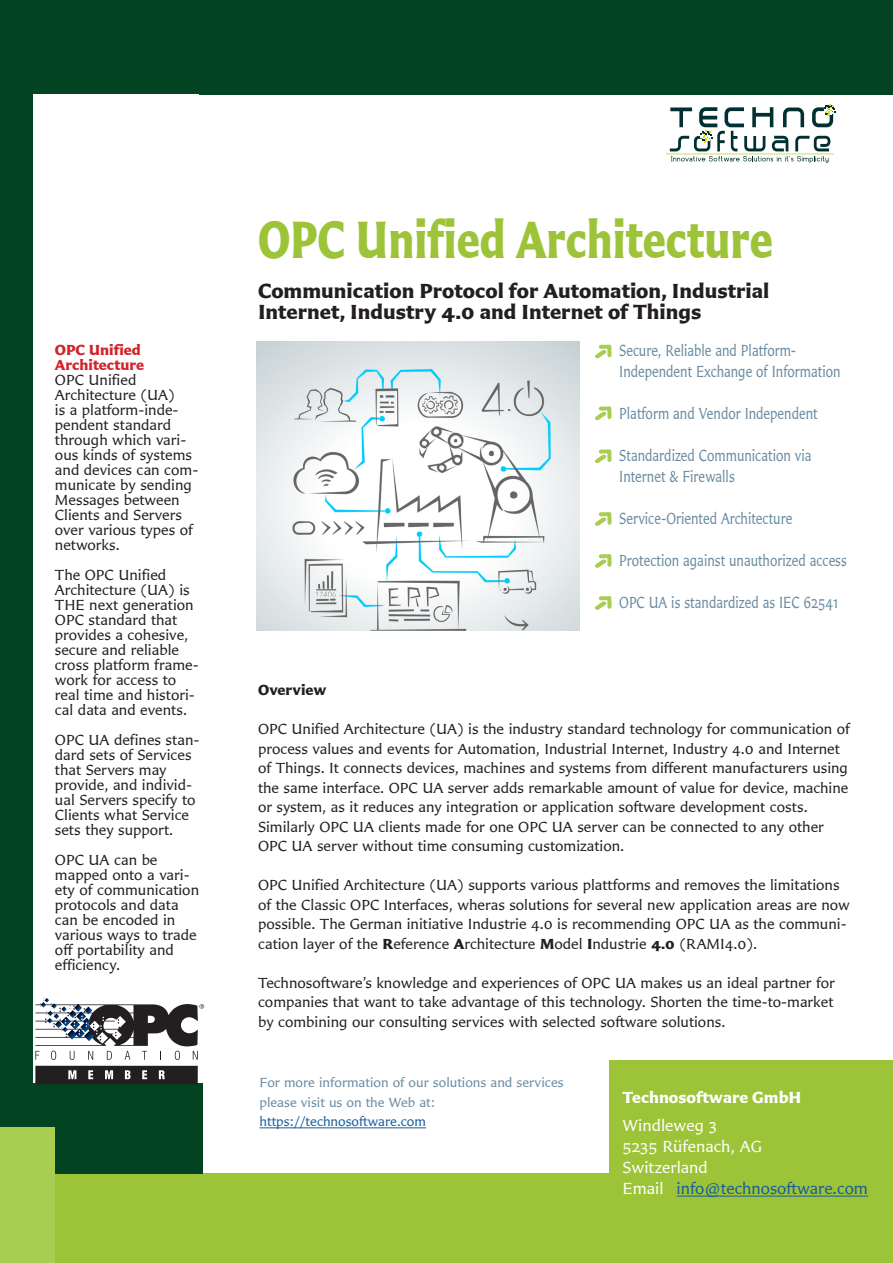
<style>
.page{position:relative;width:893px;height:1263px;background:#fff}
.page>*{position:absolute;margin:0;border:0;box-sizing:border-box;transform-origin:0 0}
.t1{font:700 54px "Carter Sans Pro";color:#9dc338;scale:.8 1}
.t2{font:700 21px/21px "Carter Sans Pro";color:#231f20}
.t3{font:16.5px/21px "Carter Sans Pro";color:#698ba2;scale:.8 1}
.t4{font:16.5px "Carter Sans Pro";color:#fff}
.t5{font:16.5px "Carter Sans Pro";color:#175d9e}
.t6{font:700 16.5px "Carter Sans Pro";color:#fff}
.t7{font:15px/15px "Carter Sans Pro";color:#231f20}
.t8{font:700 15px/15px "Carter Sans Pro";color:#d1232a}
.t9{font:700 15px "Carter Sans Pro";color:#231f20}
.t10{font:13.5px/19.5px "Carter Sans Pro";color:#698ba2}
.s1{font-weight:700}
.s2{color:#175d9e}
.s3{color:#fff}
</style>
<div class="page">
<div style="left:0;top:1060px;width:893px;height:203px;background:#9dc338"></div>
<div style="left:0;top:0;width:203px;height:1173px;background:#044322"></div>
<div style="left:34px;top:94px;width:177px;height:989px;background:#fff"></div>
<div style="left:202px;top:966px;width:406px;height:207px;background:#fff"></div>
<div style="left:0;top:1128px;width:54px;height:135px;background:#a9cd51"></div>
<hr style="left:676px;top:1196px;width:192px;height:1px;background:#175d9e">
<hr style="left:260px;top:1127px;width:166px;height:1px;background:#175d9e">
<div style="left:200px;top:0;width:693px;height:94px;background:#044322"></div>
<img style="left:256px;top:342px;width:323px;height:288px">
<svg style="left:670px;top:104px;width:165px;height:59px"></svg>
<hr style="left:666px;top:153px;width:168px;height:1px;background:#e4ec9e">
<svg style="left:595px;top:344px;width:17px;height:14px"></svg>
<svg style="left:595px;top:406px;width:17px;height:14px"></svg>
<svg style="left:595px;top:449px;width:17px;height:14px"></svg>
<svg style="left:595px;top:512px;width:17px;height:14px"></svg>
<svg style="left:595px;top:554px;width:17px;height:14px"></svg>
<svg style="left:595px;top:596px;width:17px;height:14px"></svg>
<svg style="left:35px;top:998px;width:169px;height:62px"></svg>
<svg style="left:35px;top:1066px;width:163px;height:18px;background:#373334"></svg>
<p class="t8" style="left:55px;top:342px;width:91px">OPC Unified<br>Architecture</p>
<p class="t7" style="left:55px;top:371px;width:145px">OPC Unified<br>Architecture (UA)<br>is a platform-inde&shy;pendent standard through which vari&shy;ous kinds of systems and devices can com&shy;municate by sending<br>Messages between<br>Clients and Servers over various types of networks.</p>
<p class="t7" style="left:55px;top:566px;width:145px">The OPC Unified<br>Architecture (UA) is<br>THE next generation<br>OPC standard that provides a cohesive, secure and reliable cross platform frame&shy;work for access to real time and histori&shy;cal data and events.</p>
<p class="t7" style="left:55px;top:731px;width:146px">OPC UA defines stan&shy;dard sets of Services that Servers may provide, and individ&shy;ual Servers specify to<br>Clients what Service sets they support.</p>
<p class="t7" style="left:55px;top:851px;width:146px">OPC UA can be mapped onto a vari&shy;ety of communication protocols and data can be encoded in various ways to trade off portability and efficiency.</p>
<p class="t1" style="left:258px;top:205px;width:645px">OPC Unified Architecture</p>
<p class="t2" style="left:258px;top:280px;width:513px">Communication Protocol for Automation, Industrial<br>Internet, Industry 4.0 and Internet of Things</p>
<p class="t3" style="left:619px;top:339px;width:278px">Secure, Reliable and Platform-<br>Independent Exchange of Information</p>
<p class="t3" style="left:619px;top:402px;width:249px">Platform and Vendor Independent</p>
<p class="t3" style="left:619px;top:444px;width:242px">Standardized Communication via<br>Internet &amp; Firewalls</p>
<p class="t3" style="left:619px;top:507px;width:218px">Service-Oriented Architecture</p>
<p class="t3" style="left:619px;top:549px;width:286px">Protection against unauthorized access</p>
<p class="t3" style="left:619px;top:591px;width:275px">OPC UA is standardized as IEC 62541</p>
<p class="t9" style="left:258px;top:680px;width:70px">Overview</p>
<p class="t7" style="left:258px;top:719px;width:593px;line-height:19.5px">OPC Unified Architecture (UA) is the industry standard technology for communication of process values and events for Automation, Industrial Internet, Industry 4.0 and Internet of Things. It connects devices, machines and systems from different manufacturers using the same interface. OPC UA server adds remarkable amount of value for device, machine or system, as it reduces any integration or application software development costs.<br>Similarly OPC UA clients made for one OPC UA server can be connected to any other OPC UA server without time consuming customization.</p>
<p class="t7" style="left:258px;top:875px;width:593px;line-height:19.5px">OPC Unified Architecture (UA) supports various plattforms and removes the limitations of the Classic OPC Interfaces, wheras solutions for several new application areas are now possible. The German initiative Industrie 4.0 is recommending OPC UA as the communi&shy;cation layer of the <span class="s1">R</span>eference <span class="s1">A</span>rchitecture <span class="s1">M</span>odel <span class="s1">I</span>ndustrie <span class="s1">4.0</span> (RAMI4.0).</p>
<p class="t7" style="left:258px;top:972px;width:578px;line-height:19.5px;text-align:justify">Technosoftware’s knowledge and experiences of OPC UA makes us an ideal partner for companies that want to take advantage of this technology. Shorten the time-to-market by combining our consulting services with selected software solutions.</p>
<p class="t10" style="left:260px;top:1072px;width:306px">For more information of our solutions and services please visit us on the Web at: <span class="s2">https://technosoftware.com</span></p>
<p class="t6" style="left:622px;top:1086px;width:180px">Technosoftware GmbH</p>
<p class="t4" style="left:622px;top:1115px;width:96px">Windleweg 3</p>
<p class="t4" style="left:622px;top:1136px;width:141px">5235 Rüfenach, AG</p>
<p class="t4" style="left:622px;top:1157px;width:87px">Switzerland</p>
<p class="t5" style="left:622px;top:1178px;width:247px"><span class="s3">Email</span> info@technosoftware.com</p>
</div>
